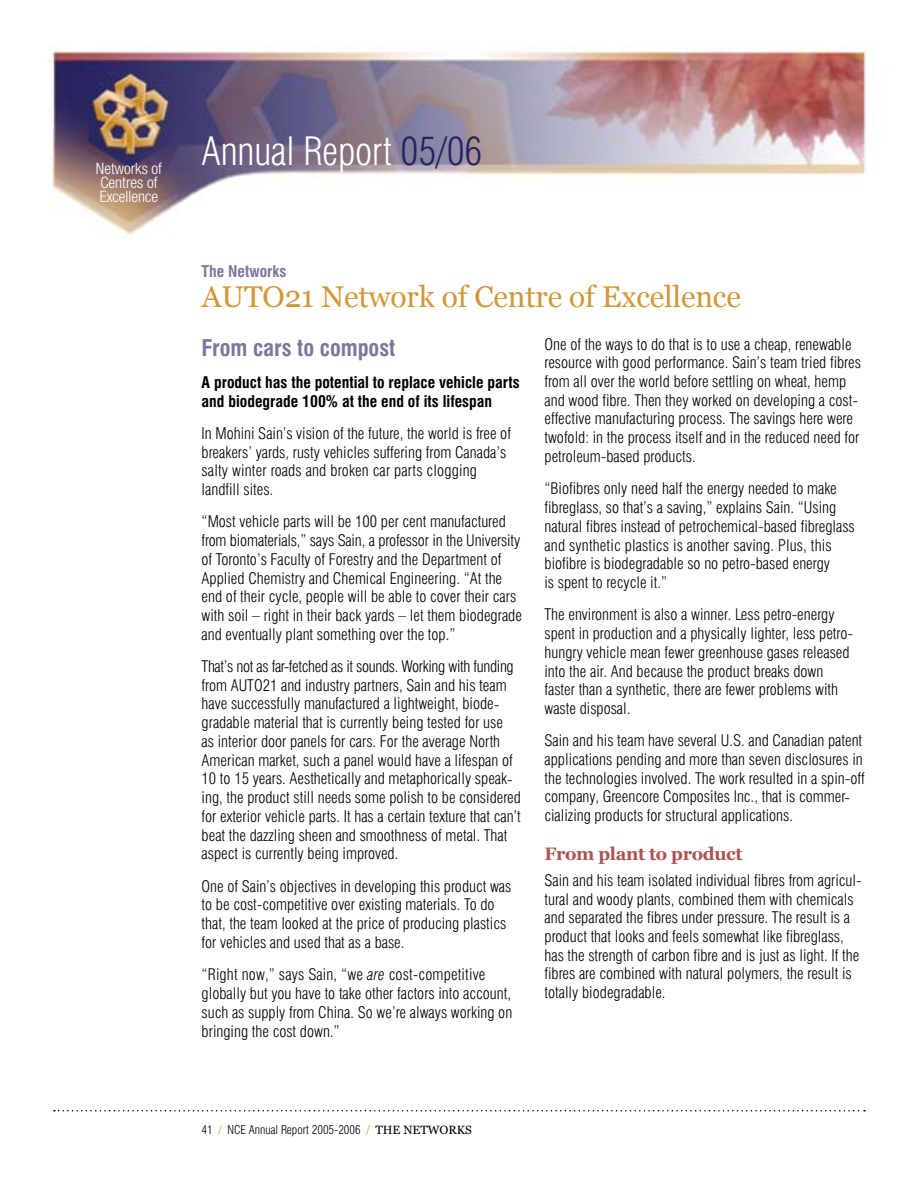
<style>
.page{position:relative;width:918px;height:1188px;background:#fff}
.page>*{position:absolute;margin:0;border:0;box-sizing:border-box;transform-origin:0 0}
.t1{font:300 condensed 38.4px "Swiss 721 BT";letter-spacing:-.005em;color:#fff}
.t2{font:30px "Georgia";letter-spacing:-.005em;color:#d1983a}
.t3{font:700 condensed 22.5px "Swiss 721 BT";color:#7e769b}
.t4{font:700 18px "Georgia";letter-spacing:-.02em;color:#ab5352}
.t5{font:300 condensed 15.75px/18.8px "Swiss 721 BT";color:#000}
.t6{font:700 condensed 15.75px/18.8px "Swiss 721 BT";color:#000}
.t7{font:300 condensed 15.75px/14.2px "Helvetica Neue";color:#fff}
.t8{font:700 condensed 15.75px "Swiss 721 BT";color:#7e769b}
.t9{font:300 condensed 12px "Swiss 721 BT";color:#000}
.s1{color:#27235e}
.s2{font-style:italic}
.s3{color:#cb8d1b}
.s4{font-family:"Georgia";font-weight:400;font-stretch:normal}
</style>
<div class="page">
<img style="left:48px;top:49px;width:818px;height:186px">
<svg style="left:54px;top:1110px;width:811px;height:2px"></svg>
<p class="t7" style="left:96px;top:161px;width:68px">Networks of</p>
<p class="t7" style="left:100px;top:175px;width:60px">Centres of<br>Excellence</p>
<h1 class="t1" style="left:202px;top:128px;width:283px">Annual Report <span class="s1">05/06</span></h1>
<p class="t8" style="left:202px;top:261px;width:86px">The Networks</p>
<h2 class="t2" style="left:202px;top:280px;width:541px">AUTO 21 Network of Centre of Excellence</h2>
<h3 class="t3" style="left:202px;top:334px;width:195px">From cars to compost</h3>
<p class="t6" style="left:202px;top:373px;width:320px">A product has the potential to replace vehicle parts and biodegrade 100% at the end of its lifespan</p>
<p class="t5" style="left:202px;top:424px;width:311px">In Mohi ni Sai n’s vision of the future, the world is free of breakers’ yards, rusty vehi cles sufferi ng from Canada’s salty winter roads and broken car parts cloggi ng landfill sites.</p>
<p class="t5" style="left:202px;top:512px;width:322px">“Most vehi cle parts wi ll be 100 per cent manufactured from biomaterials,” says Sai n, a professor in the University of Toronto’s Faculty of Forestry and the Department of Applied Chemistry and Chemical Engi neeri ng. “At the end of thei r cycle, people wi ll be able to cover thei r cars with soi l – right i n thei r back yards – let them biodegrade and eventually plant somethi ng over the top.”</p>
<p class="t5" style="left:202px;top:657px;width:321px">That’s not as far-fetched as it sounds. Worki ng with fundi ng from AUTO21 and i ndustry partners, Sai n and hi s team have successfully manufactured a li ghtwei ght, bi ode&shy;gradable material that is currently bei ng tested for use<br>as i nterior door panels for cars. For the average North Ameri can market, such a panel would have a lifespan of 10 to 15 years. Aestheti cally and metaphori cally speak-<br>i ng, the product sti ll needs some polish to be considered for exteri or vehi cle parts. It has a certai n texture that can’t beat the dazzli ng sheen and smoothness of metal. That aspect is currently bei ng i mproved.</p>
<p class="t5" style="left:202px;top:877px;width:311px">One of Sai n’s objectives i n developi ng this product was to be cost-competitive over existi ng materials. To do that, the team looked at the pri ce of produci ng plasti cs for vehi cles and used that as a base.</p>
<p class="t5" style="left:202px;top:965px;width:312px">“Ri ght now,” says Sai n, “we <span class="s2">are</span> cost-competitive globally but you have to take other factors i nto account, such as supply from Chi na. So we’re always worki ng on bri ngi ng the cost down.”</p>
<p class="t5" style="left:544px;top:334px;width:318px">One of the ways to do that is to use a cheap, renewable resource with good performance. Sai n’s team tried fibres from all over the world before settli ng on wheat, hemp and wood fibre. Then they worked on developing a cost&shy;effective manufacturi ng process. The savings here were twofold: i n the process itself and i n the reduced need for petroleum-based products.</p>
<p class="t5" style="left:544px;top:479px;width:312px">“Biofibres only need half the energy needed to make fibreglass, so that’s a savi ng,” explai ns Sain. “Using natural fibres i nstead of petrochemi cal-based fibreglass and syntheti c plasti cs is another savi ng. Plus, this biofibre is biodegradable so no petro-based energy<br>is spent to recycle it.”</p>
<p class="t5" style="left:544px;top:605px;width:310px">The envi ronment is also a wi nner. Less petro-energy spent i n production and a physi cally lighter, less petro&shy;hungry vehi cle mean fewer greenhouse gases released i nto the ai r. And because the product breaks down faster than a syntheti c, there are fewer problems with waste disposal.</p>
<p class="t5" style="left:545px;top:731px;width:322px">Sai n and his team have several U.S. and Canadian patent applications pendi ng and more than seven disclosures in the technologies i nvolved. The work resulted i n a spin-off company, Greencore Composites Inc., that is commer&shy;cializi ng products for structural appli cations.</p>
<p class="t4" style="left:545px;top:844px;width:200px">From plant to product</p>
<p class="t5" style="left:545px;top:871px;width:319px">Sai n and his team isolated i ndividual fibres from agri cul&shy;tural and woody plants, combi ned them with chemicals and separated the fibres under pressure. The result is a product that looks and feels somewhat li ke fibreglass, has the strength of carbon fibre and is just as light. If the fibres are combi ned with natural polymers, the result is totally biodegradable.</p>
<p class="t9" style="left:202px;top:1122px;width:271px">41 <span class="s3">/</span> NCE Annual Report 2005-2006 <span class="s3">/</span> <span class="s4">the NETWORKS</span></p>
</div>
